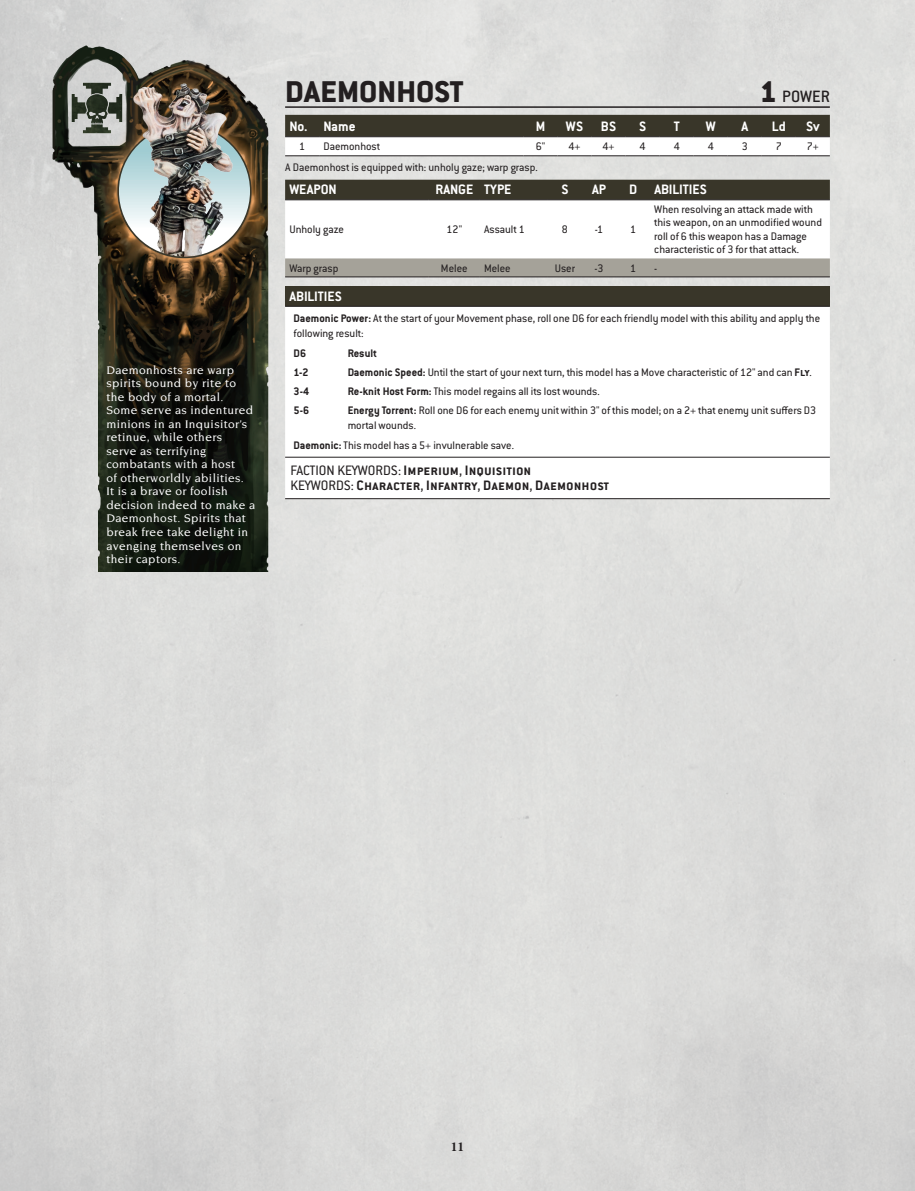
<style>
.page{position:relative;width:915px;height:1191px;background:#fff}
.page>*{position:absolute;margin:0;border:0;box-sizing:border-box;transform-origin:0 0}
.t1{font:800 33px "Conduit ITC Std";color:#231f20}
.t2{font:500 18px "Conduit ITC Std";color:#231f20}
.t3{font:700 15px/15px "Conduit ITC Std";color:#231f20}
.t4{font:700 15px "Conduit ITC Std";color:#fff}
.t5{font:700 13.5px "Minion Pro";color:#231f20}
.t6{font:12px/13.5px "Conduit ITC Std";color:#231f20}
.t7{font:500 12px/13.5px "Novarese Std";letter-spacing:.03em;color:#fff}
.t8{font:700 12px "Conduit ITC Std";letter-spacing:-.005em;color:#231f20}
.s1{font-weight:800;font-size:33px}
.s2{font-weight:700}
.s3{font-weight:400}
</style>
<div class="page">
<img style="left:0;top:0;width:914px;height:1191px">
<img style="left:24px;top:0;width:261px;height:571px">
<img style="left:54px;top:63px;width:38px;height:90px">
<img style="left:118px;top:125px;width:133px;height:132px;border-radius:66px">
<img style="left:92px;top:58px;width:171px;height:128px">
<hr style="left:285px;top:106px;width:544px;height:2px;background:#231f20">
<svg style="left:285px;top:115px;width:544px;height:40px"></svg>
<hr style="left:285px;top:136px;width:34px;height:1px;background:#231f20">
<hr style="left:319px;top:136px;width:204px;height:1px;background:#231f20">
<hr style="left:523px;top:136px;width:34px;height:1px;background:#231f20">
<hr style="left:557px;top:136px;width:34px;height:1px;background:#231f20">
<hr style="left:591px;top:136px;width:34px;height:1px;background:#231f20">
<hr style="left:625px;top:136px;width:34px;height:1px;background:#231f20">
<hr style="left:659px;top:136px;width:34px;height:1px;background:#231f20">
<hr style="left:693px;top:136px;width:34px;height:1px;background:#231f20">
<hr style="left:727px;top:136px;width:34px;height:1px;background:#231f20">
<hr style="left:761px;top:136px;width:34px;height:1px;background:#231f20">
<hr style="left:795px;top:136px;width:34px;height:1px;background:#231f20">
<hr style="left:285px;top:155px;width:34px;height:1px;background:#231f20">
<hr style="left:319px;top:155px;width:204px;height:1px;background:#231f20">
<hr style="left:523px;top:155px;width:34px;height:1px;background:#231f20">
<hr style="left:557px;top:155px;width:34px;height:1px;background:#231f20">
<hr style="left:591px;top:155px;width:34px;height:1px;background:#231f20">
<hr style="left:625px;top:155px;width:34px;height:1px;background:#231f20">
<hr style="left:659px;top:155px;width:34px;height:1px;background:#231f20">
<hr style="left:693px;top:155px;width:34px;height:1px;background:#231f20">
<hr style="left:727px;top:155px;width:34px;height:1px;background:#231f20">
<hr style="left:761px;top:155px;width:34px;height:1px;background:#231f20">
<hr style="left:795px;top:155px;width:34px;height:1px;background:#231f20">
<svg style="left:285px;top:180px;width:544px;height:96px"></svg>
<hr style="left:285px;top:199px;width:143px;height:1px;background:#231f20">
<hr style="left:428px;top:199px;width:51px;height:1px;background:#231f20">
<hr style="left:479px;top:199px;width:68px;height:1px;background:#231f20">
<hr style="left:547px;top:199px;width:34px;height:1px;background:#231f20">
<hr style="left:581px;top:199px;width:34px;height:1px;background:#231f20">
<hr style="left:615px;top:199px;width:34px;height:1px;background:#231f20">
<hr style="left:649px;top:199px;width:180px;height:1px;background:#231f20">
<hr style="left:285px;top:276px;width:143px;height:1px;background:#231f20">
<hr style="left:428px;top:276px;width:51px;height:1px;background:#231f20">
<hr style="left:479px;top:276px;width:68px;height:1px;background:#231f20">
<hr style="left:547px;top:276px;width:34px;height:1px;background:#231f20">
<hr style="left:581px;top:276px;width:34px;height:1px;background:#231f20">
<hr style="left:615px;top:276px;width:34px;height:1px;background:#231f20">
<hr style="left:649px;top:276px;width:180px;height:1px;background:#231f20">
<div style="left:285px;top:286px;width:544px;height:20px;background:#393629"></div>
<svg style="left:285px;top:307px;width:544px;height:191px"></svg>
<hr style="left:285px;top:498px;width:544px;height:1px;background:#231f20">
<hr style="left:285px;top:306px;width:544px;height:1px;background:#231f20">
<hr style="left:285px;top:457px;width:544px;height:1px;background:#231f20">
<p class="t7" style="left:106px;top:363px;width:150px">Daemonhosts are warp spirits bound by rite to the body of a mortal.<br>Some serve as indentured minions in an Inquisitor’s retinue, while others serve as terrifying combatants with a host<br>of otherworldly abilities.<br>It is a brave or foolish decision indeed to make a<br>Daemonhost. Spirits that break free take delight in avenging themselves on their captors.</p>
<h1 class="t1" style="left:285px;top:72px;width:180px">DAEMONHOST</h1>
<h2 class="t2" style="left:759px;top:85px;width:72px"><span class="s1">1</span> POWER</h2>
<p class="t4" style="left:289px;top:117px;width:68px">No. Name</p>
<p class="t4" style="left:535px;top:117px;width:11px">M</p>
<p class="t4" style="left:565px;top:117px;width:52px">WS BS</p>
<p class="t4" style="left:639px;top:117px;width:9px">S</p>
<p class="t4" style="left:673px;top:117px;width:8px">T</p>
<p class="t4" style="left:705px;top:117px;width:11px">W</p>
<p class="t4" style="left:741px;top:117px;width:8px">A</p>
<p class="t4" style="left:771px;top:117px;width:16px">Ld</p>
<p class="t4" style="left:805px;top:117px;width:15px">Sv</p>
<p class="t6" style="left:299px;top:139px;width:8px">1</p>
<p class="t6" style="left:323px;top:139px;width:58px">Daemonhost</p>
<p class="t6" style="left:535px;top:139px;width:11px">6"</p>
<p class="t6" style="left:568px;top:139px;width:14px">4+</p>
<p class="t6" style="left:602px;top:139px;width:14px">4+</p>
<p class="t6" style="left:639px;top:139px;width:8px">4</p>
<p class="t6" style="left:673px;top:139px;width:8px">4</p>
<p class="t6" style="left:707px;top:139px;width:8px">4</p>
<p class="t6" style="left:741px;top:139px;width:8px">3</p>
<p class="t6" style="left:775px;top:139px;width:8px">7</p>
<p class="t6" style="left:806px;top:139px;width:14px">7+</p>
<p class="t6" style="left:285px;top:160px;width:254px">A Daemonhost is equipped with: unholy gaze; warp grasp.</p>
<p class="t4" style="left:289px;top:181px;width:49px">WEAPON</p>
<p class="t4" style="left:435px;top:181px;width:77px">RANGE TYPE</p>
<p class="t4" style="left:561px;top:181px;width:9px">S</p>
<p class="t4" style="left:591px;top:181px;width:15px">AP</p>
<p class="t4" style="left:628px;top:181px;width:79px">D ABILITIES</p>
<p class="t6" style="left:289px;top:222px;width:56px">Unholy gaze</p>
<p class="t6" style="left:446px;top:222px;width:17px">12"</p>
<p class="t6" style="left:484px;top:222px;width:42px">Assault 1</p>
<p class="t6" style="left:561px;top:222px;width:8px">8</p>
<p class="t6" style="left:594px;top:222px;width:10px">-1</p>
<p class="t6" style="left:629px;top:222px;width:8px">1</p>
<p class="t6" style="left:654px;top:202px;width:169px">When resolving an attack made with this weapon, on an unmodified wound roll of 6 this weapon has a Damage characteristic of 3 for that attack.</p>
<p class="t6" style="left:289px;top:261px;width:50px">Warp grasp</p>
<p class="t6" style="left:441px;top:261px;width:28px">Melee</p>
<p class="t6" style="left:484px;top:261px;width:28px">Melee</p>
<p class="t6" style="left:554px;top:261px;width:22px">User</p>
<p class="t6" style="left:594px;top:261px;width:10px">-3</p>
<p class="t6" style="left:629px;top:261px;width:8px">1</p>
<p class="t6" style="left:654px;top:261px;width:5px">-</p>
<p class="t4" style="left:289px;top:287px;width:54px">ABILITIES</p>
<p class="t6" style="left:293px;top:311px;width:528px;line-height:15px"><span class="s2">Daemonic Power:</span> At the start of your Movement phase, roll one D6 for each friendly model with this ability and apply the following result:</p>
<p class="t8" style="left:293px;top:346px;width:14px">D6</p>
<p class="t8" style="left:347px;top:346px;width:31px">Result</p>
<p class="t8" style="left:293px;top:365px;width:16px">1-2</p>
<p class="t6" style="left:347px;top:365px;width:465px"><span class="s2">Daemonic Speed:</span> Until the start of your next turn, this model has a Move characteristic of 12" and can <span class="s2">Fly</span>.</p>
<p class="t8" style="left:293px;top:384px;width:17px">3-4</p>
<p class="t6" style="left:347px;top:384px;width:253px"><span class="s2">Re-knit Host Form:</span> This model regains all its lost wounds.</p>
<p class="t8" style="left:293px;top:403px;width:17px">5-6</p>
<p class="t6" style="left:347px;top:403px;width:470px;line-height:15px"><span class="s2">Energy Torrent:</span> Roll one D6 for each enemy unit within 3" of this model; on a 2+ that enemy unit suffers D3 mortal wounds.</p>
<p class="t6" style="left:293px;top:438px;width:222px"><span class="s2">Daemonic:</span> This model has a 5+ invulnerable save.</p>
<p class="t3" style="left:290px;top:462px;width:320px"><span class="s3">FACTION KEYWORDS:</span> Imperium<span class="s3">,</span> Inquisition<br><span class="s3">KEYWORDS:</span> Character<span class="s3">,</span> Infantry<span class="s3">,</span> Daemon<span class="s3">,</span> Daemonhost</p>
<p class="t5" style="left:450px;top:1137px;width:15px">11</p>
</div>
